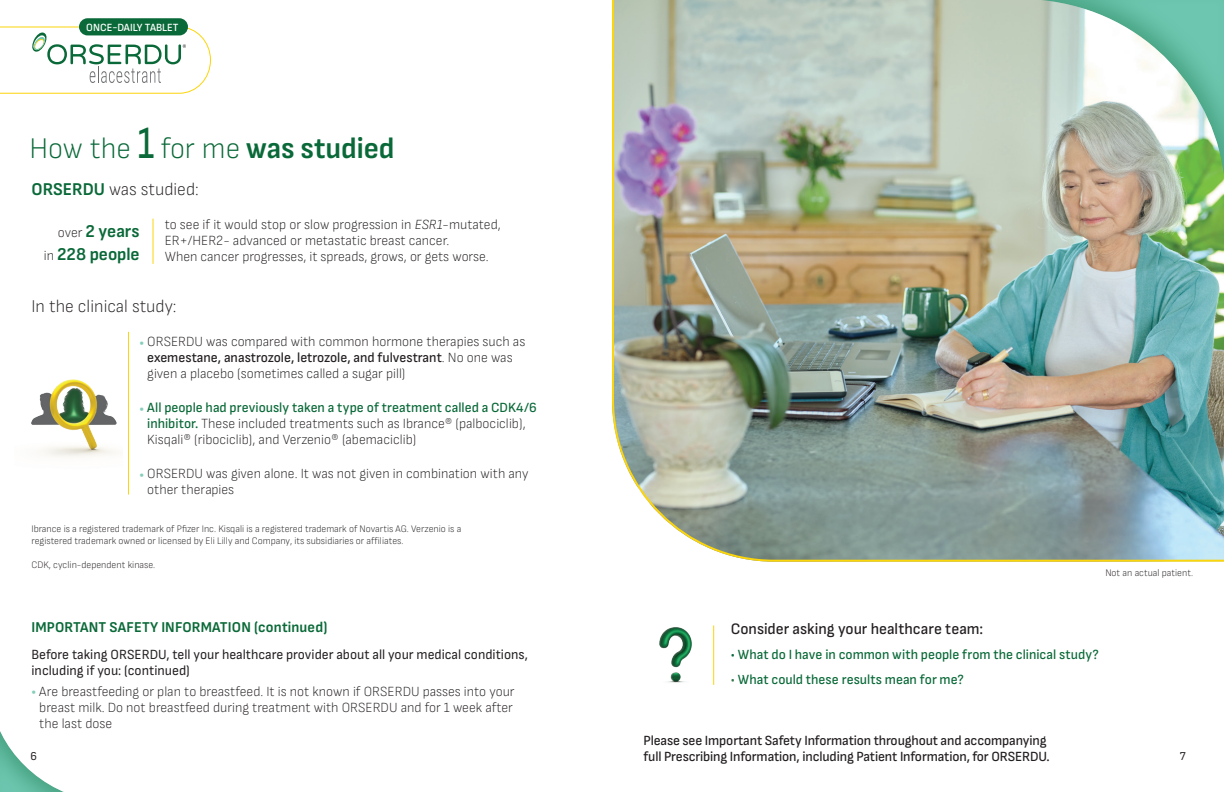
<style>
.page{position:relative;width:1224px;height:792px;background:#fff}
.page>*{position:absolute;margin:0;border:0;box-sizing:border-box;transform-origin:0 0}
.t1{font:300 semi-condensed 30px "Sofia Sans";color:#0a6938}
.t2{font:300 semi-condensed 18px "Sofia Sans";color:#231f20}
.t3{font:700 semi-condensed 18px/23px "Sofia Sans";color:#0a6938;text-align:right}
.t4{font:500 semi-condensed 16px "Sofia Sans";color:#231f20}
.t5{font:700 semi-condensed 15px "Sofia Sans";letter-spacing:.01em;color:#0a6938}
.t6{font:300 semi-condensed 14px/16px "Sofia Sans";color:#231f20}
.t7{font:500 semi-condensed 14px "Sofia Sans";letter-spacing:-.01em;color:#231f20}
.t8{font:semi-condensed 14px/16px "Sofia Sans";color:#231f20}
.t9{font:500 semi-condensed 14px "Sofia Sans";color:#0a6938}
.t10{font:semi-condensed 12px "Sofia Sans";color:#231f20}
.t11{font:600 semi-condensed 11px "Sofia Sans";color:#fff}
.t12{font:300 semi-condensed 10px/12px "Sofia Sans";color:#231f20}
.s1{font-weight:500;font-size:46.2px}
.s2{font-weight:700}
.s3{font-weight:700;color:#0a6938}
.s4{font-weight:300;font-size:14px;color:#231f20}
.s5{font-style:italic}
.s6{font-weight:800;color:#86ceba}
.s7{font-weight:500}
.s8{font-weight:500;color:#0a6938}
.s9{color:#347748}
</style>
<div class="page">
<img style="left:612px;top:0;width:612px;height:562px">
<div style="left:79px;top:18px;width:109px;height:17px;background:#0a6938;border-radius:9px"></div>
<svg style="left:0;top:26px;width:211px;height:68px"></svg>
<div style="left:0;top:698px;width:101px;height:94px;background:#0a6938;opacity:.4"></div>
<div style="left:1022px;top:0;width:202px;height:208px;background:#0a6938;opacity:.4"></div>
<img style="left:31px;top:379px;width:86px;height:78px">
<img style="left:659px;top:625px;width:56px;height:60px">
<hr style="left:128px;top:332px;width:1px;height:163px;background:#fcd50a">
<hr style="left:713px;top:626px;width:1px;height:59px;background:#fcd50a">
<hr style="left:153px;top:219px;width:1px;height:45px;background:#fcd50a">
<p class="t11" style="left:86px;top:21px;width:94px">ONCE-DAILY TABLET</p>
<h1 class="t1" style="left:29px;top:131px;width:367px">How the <span class="s1">1</span> for me <span class="s2">was studied</span></h1>
<p class="t2" style="left:32px;top:179px;width:169px"><span class="s3">ORSERDU</span> was studied:</p>
<p class="t3" style="left:44px;top:220px;width:97px"><span class="s4">over</span> 2 years <span class="s4">in</span> 228 people</p>
<p class="t6" style="left:165px;top:217px;width:337px">to see if it would stop or slow progression in <span class="s5">ESR1</span>-mutated,<br>ER+/HER2- advanced or metastatic breast cancer.<br>When cancer progresses, it spreads, grows, or gets worse.</p>
<p class="t2" style="left:32px;top:296px;width:147px">In the clinical study:</p>
<p class="t6" style="left:147px;top:333px;width:380px;text-indent:-8px"><span class="s6">•</span> ORSERDU was compared with common hormone therapies such as <span class="s7">exemestane, anastrozole, letrozole, and fulvestrant</span>. No one was given a placebo (sometimes called a sugar pill)</p>
<p class="t6" style="left:147px;top:399px;width:391px;text-indent:-8px"><span class="s6">•</span> <span class="s8">All people had previously taken a type of treatment called a CDK4/6 inhibitor.</span> These included treatments such as Ibrance® (palbociclib),<br>Kisqali® (ribociclib), and Verzenio® (abemaciclib)</p>
<p class="t6" style="left:147px;top:465px;width:383px;text-indent:-8px"><span class="s6">•</span> ORSERDU was given alone. It was not given in combination with any other therapies</p>
<p class="t12" style="left:32px;top:523px;width:431px">Ibrance is a registered trademark of Pfizer Inc. Kisqali is a registered trademark of Novartis AG. Verzenio is a registered trademark owned or licensed by Eli Lilly and Company, its subsidiaries or affiliates.</p>
<p class="t12" style="left:32px;top:559px;width:125px">CDK, cyclin-dependent kinase.</p>
<p class="t12" style="left:1105px;top:567px;width:89px">Not an actual patient.</p>
<p class="t5" style="left:32px;top:618px;width:298px">IMPORTANT SAFETY INFORMATION (continued)</p>
<p class="t4" style="left:731px;top:619px;width:254px">Consider asking your healthcare team:</p>
<p class="t9" style="left:731px;top:646px;width:370px">• What do I have in common with people from the clinical study?</p>
<p class="t9" style="left:731px;top:671px;width:235px"><span class="s9">•</span> What could these results mean for me?</p>
<p class="t8" style="left:32px;top:647px;width:498px">Before taking ORSERDU, tell your healthcare provider about all your medical conditions, including if you: (continued)</p>
<p class="t6" style="left:39px;top:683px;width:477px;text-align:justify;text-indent:-8px"><span class="s6">•</span> Are breastfeeding or plan to breastfeed. It is not known if ORSERDU passes into your breast milk. Do not breastfeed during treatment with ORSERDU and for 1 week after the last dose</p>
<p class="t7" style="left:644px;top:732px;width:405px">Please see Important Safety Information throughout and accompanying</p>
<p class="t10" style="left:31px;top:750px;width:8px">6</p>
<p class="t7" style="left:644px;top:748px;width:408px">full Prescribing Information, including Patient Information, for ORSERDU.</p>
<p class="t10" style="left:1180px;top:750px;width:7px">7</p>
</div>
